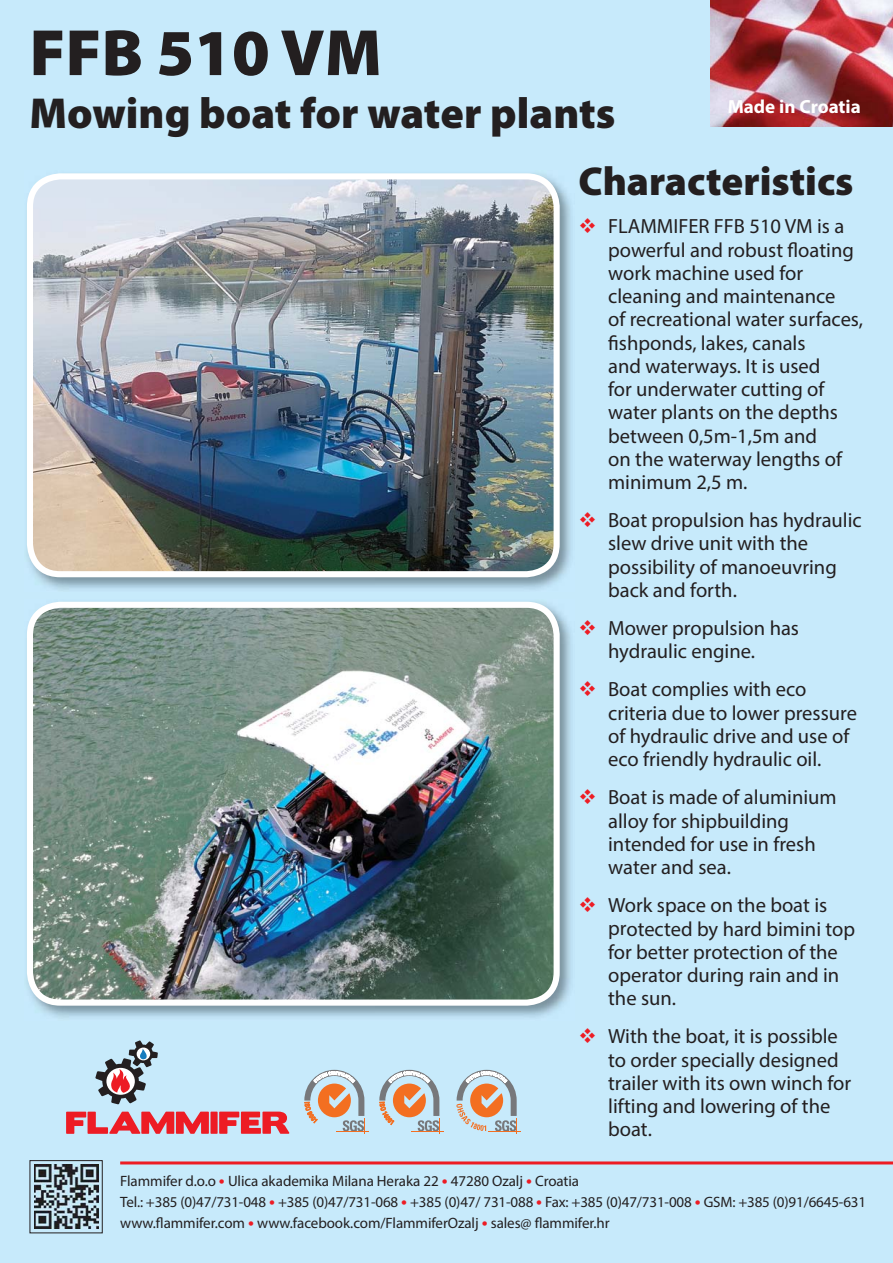
<style>
.page{position:relative;width:893px;height:1263px;background:#fff}
.page>*{position:absolute;margin:0;border:0;box-sizing:border-box;transform-origin:0 0}
.t1{font:900 66px "Myriad Pro";color:#231f20}
.t2{font:900 43.5px "Myriad Pro";color:#231f20}
.t3{font:900 40.5px "Myriad Pro";color:#231f20}
.t4{font:20.55px/23.2px "Myriad Pro";color:#231f20}
.t5{font:700 19.05px "Myriad Pro";color:#fff}
.t6{font:15px/21px "Myriad Pro";letter-spacing:-.005em;color:#231f20}
.s1{font-size:21px;color:#ed1c24}
</style>
<div class="page">
<div style="left:0;top:0;width:892px;height:1263px;background:#c7eafb"></div>
<svg style="left:66px;top:1112px;width:223px;height:22px"></svg>
<svg style="left:95px;top:1040px;width:63px;height:64px"></svg>
<hr style="left:411px;top:1131px;width:32px;height:1px;background:#f36f21">
<svg style="left:379px;top:1070px;width:61px;height:64px"></svg>
<hr style="left:336px;top:1131px;width:32px;height:1px;background:#f36f21">
<svg style="left:304px;top:1070px;width:61px;height:64px"></svg>
<hr style="left:488px;top:1131px;width:32px;height:1px;background:#f36f21">
<svg style="left:456px;top:1070px;width:61px;height:64px"></svg>
<img style="left:710px;top:0;width:182px;height:127px">
<hr style="left:120px;top:1161px;width:772px;height:3px;background:#ed1c24">
<img style="left:34px;top:1165px;width:64px;height:64px">
<div style="left:30px;top:1160px;width:73px;height:73px;border:1px solid #231f20"></div>
<img style="left:27px;top:174px;width:544px;height:416px">
<img style="left:30px;top:176px;width:526px;height:398px;border-radius:30px">
<div style="left:27px;top:173px;width:532px;height:404px;border:6px solid #fff;border-radius:30px"></div>
<img style="left:27px;top:602px;width:544px;height:416px">
<img style="left:30px;top:605px;width:526px;height:398px;border-radius:30px">
<div style="left:27px;top:602px;width:532px;height:404px;border:6px solid #fff;border-radius:30px"></div>
<h1 class="t1" style="left:30px;top:28px;width:354px">FFB 510 VM</h1>
<h2 class="t2" style="left:30px;top:97px;width:587px">Mowing boat for water plants</h2>
<h3 class="t3" style="left:578px;top:166px;width:277px">Characteristics</h3>
<p class="t4" style="left:608px;top:217px;width:256px">FLAMMIFER FFB 510 VM is a powerful and robust floating work machine used for cleaning and maintenance<br>of recreational water surfaces, fishponds, lakes, canals<br>and waterways. It is used<br>for underwater cutting of water plants on the depths between 0,5m-1,5m and<br>on the waterway lengths of minimum 2,5 m.</p>
<p class="t4" style="left:608px;top:511px;width:255px">Boat propulsion has hydraulic slew drive unit with the possibility of manoeuvring back and forth.</p>
<p class="t4" style="left:608px;top:619px;width:192px">Mower propulsion has hydraulic engine.</p>
<p class="t4" style="left:608px;top:680px;width:250px">Boat complies with eco criteria due to lower pressure of hydraulic drive and use of eco friendly hydraulic oil.</p>
<p class="t4" style="left:608px;top:788px;width:230px">Boat is made of aluminium alloy for shipbuilding intended for use in fresh water and sea.</p>
<p class="t4" style="left:608px;top:896px;width:248px">Work space on the boat is protected by hard bimini top for better protection of the operator during rain and in the sun.</p>
<p class="t4" style="left:608px;top:1027px;width:245px">With the boat, it is possible to order specially designed trailer with its own winch for lifting and lowering of the boat.</p>
<p class="t5" style="left:727px;top:99px;width:135px">Made in Croatia</p>
<p class="t6" style="left:120px;top:1172px;width:747px">Flammifer d.o.o <span class="s1">•</span> Ulica akademika Milana Heraka 22 <span class="s1">•</span> 47280 Ozalj <span class="s1">•</span> Croatia<br>Tel.: +385 (0)47/731-048 <span class="s1">•</span> +385 (0)47/731-068 <span class="s1">•</span> +385 (0)47/ 731-088 <span class="s1">•</span> Fax: +385 (0)47/731-008 <span class="s1">•</span> GSM: +385 (0)91/6645-631 www.flammifer.com <span class="s1">•</span> www.facebook.com/FlammiferOzalj <span class="s1">•</span> sales@ flammifer.hr</p>
</div>
